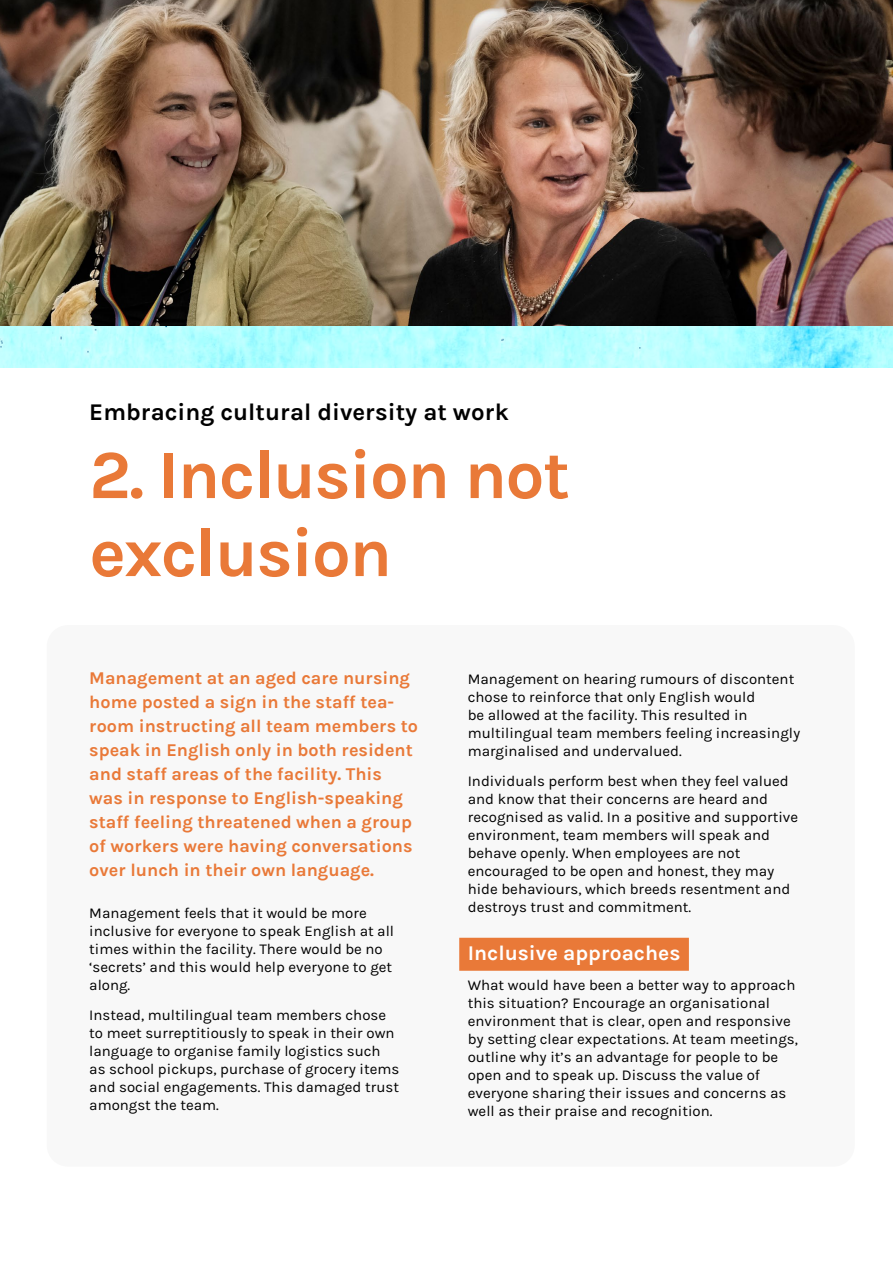
<style>
.page{position:relative;width:893px;height:1263px;background:#fff}
.page>*{position:absolute;margin:0;border:0;box-sizing:border-box;transform-origin:0 0}
.t1{font:700 69px/78px "Karla";letter-spacing:-.025em;color:#e97938}
.Secondary_lead_in{font:700 24px "Karla";color:#000}
.New_H3{font:700 21px "Karla";color:#fff}
.Sub_highlight_orange{font:700 18px/24px "Karla";color:#e97938}
.Body{font:15px/18px "Karla";color:#000}
</style>
<div class="page">
<img style="left:0;top:0;width:893px;height:326px">
<svg style="left:0;top:326px;width:893px;height:41px;background:#aefcfe"></svg>
<div style="left:47px;top:625px;width:808px;height:541px;background:#f8f8f8;border-radius:21px"></div>
<div style="left:459px;top:938px;width:230px;height:33px;background:#e97938"></div>
<p class="Secondary_lead_in" style="left:89px;top:398px;width:421px">Embracing cultural diversity at work</p>
<h1 class="t1" style="left:89px;top:436px;width:482px">2. Inclusion not exclusion</h1>
<p class="Sub_highlight_orange" style="left:89px;top:666px;width:330px">Management at an aged care nursing home posted a sign in the staff tea&shy;room instructing all team members to speak in English only in both resident and staff areas of the facility. This was in response to English-speaking staff feeling threatened when a group of workers were having conversations over lunch in their own language.</p>
<p class="Body" style="left:89px;top:904px;width:306px">Management feels that it would be more inclusive for everyone to speak English at all times within the facility. There would be no ‘secrets’ and this would help everyone to get along.</p>
<p class="Body" style="left:89px;top:1006px;width:312px">Instead, multilingual team members chose to meet surreptitiously to speak in their own language to organise family logistics such as school pickups, purchase of grocery items and social engagements. This damaged trust amongst the team.</p>
<p class="Body" style="left:468px;top:670px;width:334px">Management on hearing rumours of discontent chose to reinforce that only English would<br>be allowed at the facility. This resulted in multilingual team members feeling increasingly marginalised and undervalued.</p>
<p class="Body" style="left:468px;top:772px;width:332px">Individuals perform best when they feel valued and know that their concerns are heard and recognised as valid. In a positive and supportive environment, team members will speak and behave openly. When employees are not encouraged to be open and honest, they may hide behaviours, which breeds resentment and destroys trust and commitment.</p>
<p class="New_H3" style="left:468px;top:941px;width:214px">Inclusive approaches</p>
<p class="Body" style="left:468px;top:976px;width:332px">What would have been a better way to approach this situation? Encourage an organisational environment that is clear, open and responsive by setting clear expectations. At team meetings, outline why it’s an advantage for people to be open and to speak up. Discuss the value of everyone sharing their issues and concerns as well as their praise and recognition.</p>
</div>
